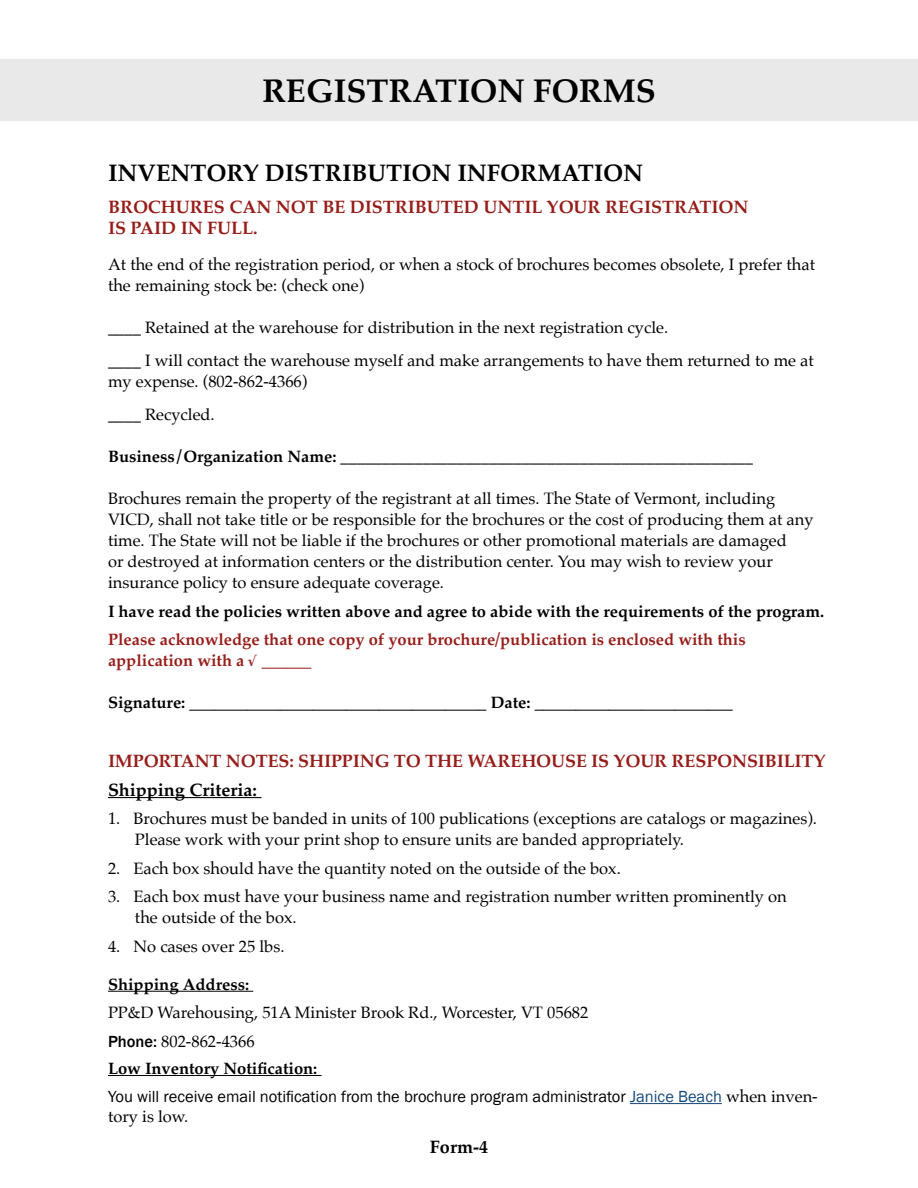
<style>
.page{position:relative;width:918px;height:1188px;background:#fff}
.page>*{position:absolute;margin:0;border:0;box-sizing:border-box;transform-origin:0 0}
.t1{font:700 33px "Palatino";color:#000}
.t2{font:700 24px "Palatino";color:#000}
.t3{font:700 18px/21.6px "Palatino";letter-spacing:-.005em;color:#971d19}
.t4{font:700 18px "Palatino";color:#000}
.t5{font:16.5px/21px "Palatino";color:#000}
.t6{font:700 16.5px "Palatino";color:#000}
.t7{font:700 16.5px/21px "Palatino";color:#971d19}
.t8{font:16.5px "Franklin Gothic";color:#000}
.s1{font-weight:700}
.s2{font-family:"Franklin Gothic";font-weight:500}
.s3{color:#174a7c}
.s4{font-family:"Palatino"}
</style>
<div class="page">
<hr style="left:108px;top:797px;width:153px;height:1px;background:#000">
<hr style="left:108px;top:991px;width:145px;height:1px;background:#000">
<hr style="left:108px;top:1075px;width:214px;height:1px;background:#000">
<hr style="left:630px;top:1103px;width:92px;height:1px;background:#174a7c">
<div style="left:0;top:59px;width:918px;height:61px;background:#eae9e9"></div>
<h1 class="t1" style="left:262px;top:63px;width:395px">REGISTRATION FORMS</h1>
<h2 class="t2" style="left:108px;top:152px;width:537px">INVENTORY DISTRIBUTION INFORMATION</h2>
<p class="t3" style="left:108px;top:195px;width:642px">BROCHURES CAN NOT BE DISTRIBUTED UNTIL YOUR REGISTRATION<br>IS PAID IN FULL.</p>
<p class="t5" style="left:108px;top:254px;width:709px">At the end of the registration period, or when a stock of brochures becomes obsolete, I prefer that the remaining stock be: (check one)</p>
<p class="t5" style="left:108px;top:311px;width:707px;line-height:33px">____ Retained at the warehouse for distribution in the next registration cycle.<br>____ I will contact the warehouse myself and make arrangements to have them returned to me at</p>
<p class="t5" style="left:108px;top:365px;width:201px;line-height:33px">my expense. (802-862-4366) ____ Recycled.</p>
<p class="t5" style="left:108px;top:446px;width:647px"><span class="s1">Business/Organization Name:</span> __________________________________________________</p>
<p class="t5" style="left:108px;top:488px;width:707px">Brochures remain the property of the registrant at all times. The State of Vermont, including VICD, shall not take title or be responsible for the brochures or the cost of producing them at any time. The State will not be liable if the brochures or other promotional materials are damaged<br>or destroyed at information centers or the distribution center. You may wish to review your insurance policy to ensure adequate coverage.</p>
<p class="t6" style="left:108px;top:597px;width:718px">I have read the policies written above and agree to abide with the requirements of the program.</p>
<p class="t7" style="left:108px;top:629px;width:639px">Please acknowledge that one copy of your brochure/publication is enclosed with this application with a √ ______</p>
<p class="t6" style="left:108px;top:689px;width:626px">Signature: ____________________________________ Date: ________________________</p>
<p class="t3" style="left:108px;top:749px;width:719px">IMPORTANT NOTES: SHIPPING TO THE WAREHOUSE IS YOUR RESPONSIBILITY</p>
<p class="t4" style="left:108px;top:774px;width:150px">Shipping Criteria:</p>
<p class="t5" style="left:135px;top:808px;width:684px;text-indent:-27px">1. Brochures must be banded in units of 100 publications (exceptions are catalogs or magazines).<br>Please work with your print shop to ensure units are banded appropriately.</p>
<p class="t5" style="left:108px;top:858px;width:514px">2. Each box should have the quantity noted on the outside of the box.</p>
<p class="t5" style="left:135px;top:886px;width:653px;text-indent:-27px">3. Each box must have your business name and registration number written prominently on the outside of the box.</p>
<p class="t5" style="left:108px;top:936px;width:178px">4. No cases over 25 lbs.</p>
<p class="t6" style="left:108px;top:970px;width:143px">Shipping Address:</p>
<p class="t5" style="left:108px;top:998px;width:482px;line-height:27.9px">PP&amp;D Warehousing, 51A Minister Brook Rd., Worcester, VT 05682<br><span class="s2">Phone:</span> 802-862-4366<br><span class="s1">Low Inventory Notification:</span></p>
<p class="t8" style="left:108px;top:1087px;width:711px">You will receive email notification from the brochure program administrator <span class="s3">Janice Beach</span> <span class="s4">when inven-</span></p>
<p class="t5" style="left:108px;top:1106px;width:82px">tory is low.</p>
<p class="t4" style="left:430px;top:1132px;width:60px">Form-4</p>
</div>
